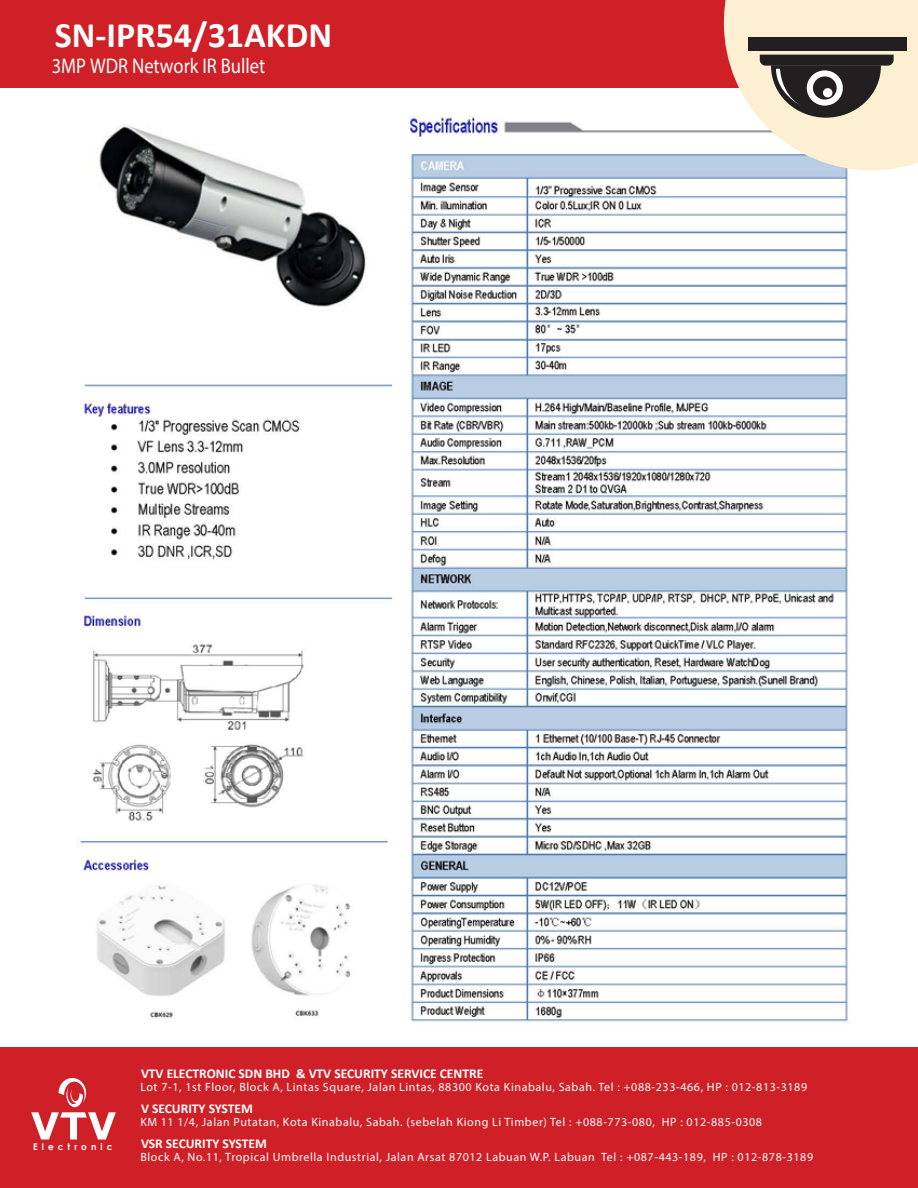
<style>
.page{position:relative;width:918px;height:1188px;background:#fff}
.page>*{position:absolute;margin:0;border:0;box-sizing:border-box;transform-origin:0 0}
.t1{font:700 36px "Calibri";color:#fff}
.t2{font:21.3px "Myriad Pro";color:#fff;scale:.88 1}
.t3{font:700 13.5px "Calibri";color:#fff}
.t4{font:12px "Myriad Pro";letter-spacing:.05em;color:#fff}
.t5{font:700 9.3px "Century Gothic";letter-spacing:.45em;color:#fff}
</style>
<div class="page">
<img style="left:80px;top:113px;width:771px;height:912px">
<div style="left:0;top:0;width:758px;height:87px;background:#cf2027"></div>
<div style="left:0;top:1047px;width:918px;height:141px;background:#cf2027"></div>
<svg style="left:31px;top:1078px;width:85px;height:61px"></svg>
<svg style="left:724px;top:0;width:194px;height:170px;background:#c7bdad"></svg>
<h1 class="t1" style="left:55px;top:10px;width:279px">SN-IPR54/31AKDN</h1>
<h2 class="t2" style="left:52px;top:52px;width:244px">3MP WDR Network IR Bullet</h2>
<p class="t5" style="left:33px;top:1139px;width:81px">Electronic</p>
<p class="t3" style="left:141px;top:1064px;width:344px">VTV ELECTRONIC SDN BHD &amp; VTV SECURITY SERVICE CENTRE</p>
<p class="t4" style="left:140px;top:1115px;width:623px">KM 11 1/4, Jalan Putatan, Kota Kinabalu, Sabah. (sebelah Kiong Li Timber) Tel : +088-773-080, HP : 012-885-0308</p>
<p class="t4" style="left:140px;top:1080px;width:668px">Lot 7-1, 1st Floor, Block A, Lintas Square, Jalan Lintas, 88300 Kota Kinabalu, Sabah. Tel : +088-233-466, HP : 012-813-3189</p>
<p class="t3" style="left:141px;top:1099px;width:113px">V SECURITY SYSTEM</p>
<p class="t4" style="left:140px;top:1150px;width:674px">Block A, No.11, Tropical Umbrella Industrial, Jalan Arsat 87012 Labuan W.P. Labuan Tel : +087-443-189, HP : 012-878-3189</p>
<p class="t3" style="left:141px;top:1134px;width:127px">VSR SECURITY SYSTEM</p>
</div>
